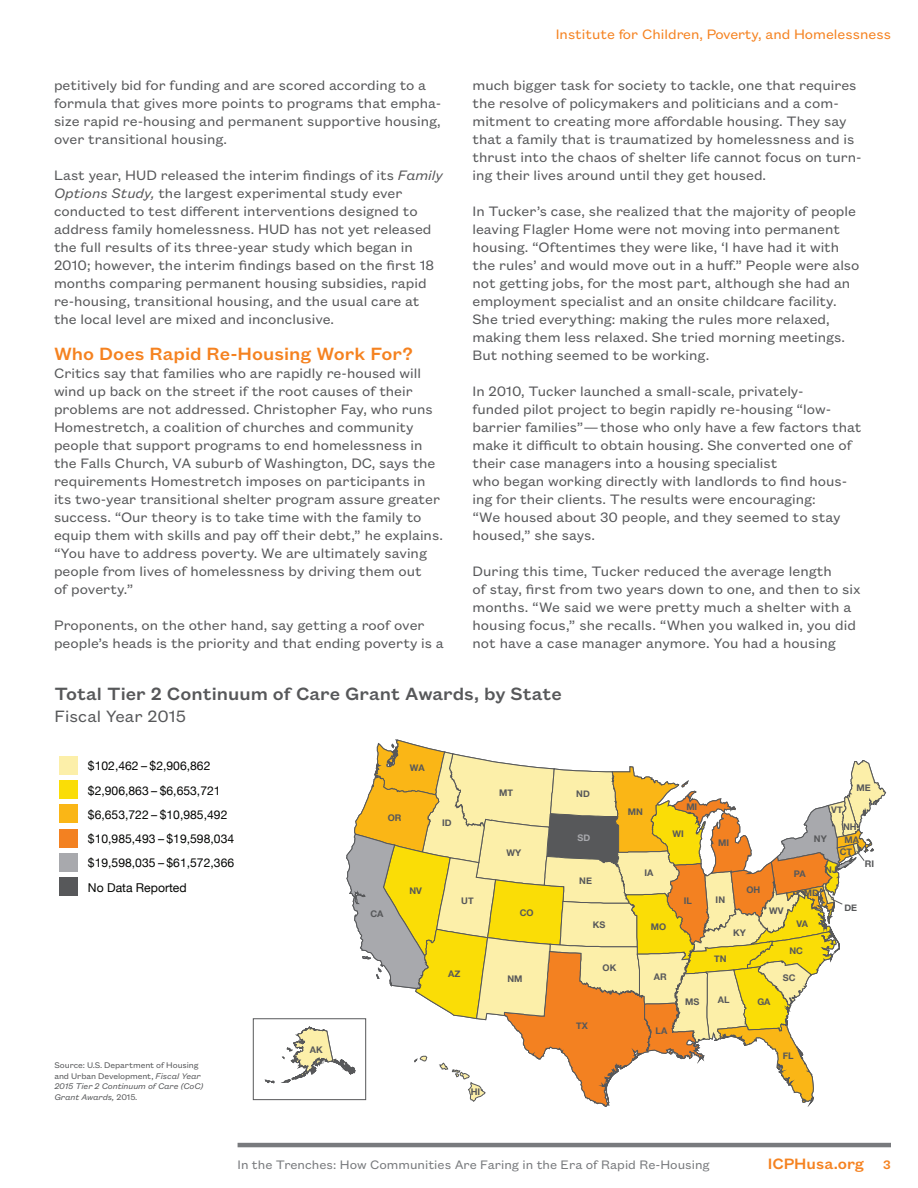
<style>
.page{position:relative;width:918px;height:1188px;background:#fff}
.page>*{position:absolute;margin:0;border:0;box-sizing:border-box;transform-origin:0 0}
.t1{font:500 19.5px "Founders Grotesk Text";color:#57585a}
.t2{font:500 19.5px "Founders Grotesk Text";color:#f58220}
.t3{font:18px "Founders Grotesk Text";color:#57585a}
.t4{font:500 16.5px "Founders Grotesk Text";color:#f58220}
.t5{font:15px/18px "Founders Grotesk Text";color:#57585a}
.t6{font:15px "Founders Grotesk Text";color:#f58220}
.t7{font:13.5px "Founders Grotesk Text";color:#787a7d}
.t8{font:500 13.5px "Founders Grotesk Text";color:#f58220}
.t9{font:12.15px/24.3px "Helvetica Neue";color:#040503}
.t10{font:700 9.15px/12.1px "Helvetica Neue";color:#57585a}
.t11{font:700 9.15px "Helvetica Neue";color:#a8a9ad}
.t12{font:9px/10.5px "Founders Grotesk Text";letter-spacing:-.01em;color:#57585a}
.s1{font-style:italic}
</style>
<div class="page">
<hr style="left:238px;top:1143px;width:653px;height:4px;background:#787a7d">
<svg style="left:265px;top:740px;width:621px;height:367px"></svg>
<div style="left:253px;top:1018px;width:113px;height:82px;border:1px solid #57585a"></div>
<div style="left:59px;top:756px;width:18px;height:18px;background:#fcefa9"></div>
<div style="left:59px;top:780px;width:18px;height:19px;background:#fadd06"></div>
<div style="left:59px;top:805px;width:18px;height:18px;background:#fab616"></div>
<div style="left:59px;top:829px;width:18px;height:18px;background:#f38121"></div>
<div style="left:59px;top:853px;width:18px;height:19px;background:#a8a9ad"></div>
<div style="left:59px;top:878px;width:18px;height:18px;background:#57585a"></div>
<p class="t6" style="left:556px;top:24px;width:337px">Institute for Children, Poverty, and Homelessness</p>
<p class="t5" style="left:54px;top:75px;width:389px">petitively bid for funding and are scored according to a formula that gives more points to programs that empha&shy;size rapid re-housing and permanent supportive housing, over transitional housing.</p>
<p class="t5" style="left:54px;top:165px;width:390px">Last year, HUD released the interim findings of its <span class="s1">Family Options Study,</span> the largest experimental study ever conducted to test different interventions designed to address family homelessness. HUD has not yet released the full results of its three-year study which began in 2010; however, the interim findings based on the first 18 months comparing permanent housing subsidies, rapid re-housing, transitional housing, and the usual care at the local level are mixed and inconclusive.</p>
<h1 class="t2" style="left:54px;top:340px;width:361px">Who Does Rapid Re-Housing Work For?</h1>
<p class="t5" style="left:54px;top:363px;width:390px">Critics say that families who are rapidly re-housed will wind up back on the street if the root causes of their problems are not addressed. Christopher Fay, who runs Homestretch, a coalition of churches and community people that support programs to end homelessness in the Falls Church, VA suburb of Washington, DC, says the requirements Homestretch imposes on participants in its two-year transitional shelter program assure greater success. “Our theory is to take time with the family to equip them with skills and pay off their debt,” he explains. “You have to address poverty. We are ultimately saving people from lives of homelessness by driving them out<br>of poverty.”</p>
<p class="t5" style="left:54px;top:615px;width:391px">Proponents, on the other hand, say getting a roof over people’s heads is the priority and that ending poverty is a</p>
<p class="t5" style="left:472px;top:75px;width:391px">much bigger task for society to tackle, one that requires the resolve of policymakers and politicians and a com&shy;mitment to creating more affordable housing. They say that a family that is traumatized by homelessness and is thrust into the chaos of shelter life cannot focus on turn&shy;ing their lives around until they get housed.</p>
<p class="t5" style="left:472px;top:201px;width:389px">In Tucker’s case, she realized that the majority of people leaving Flagler Home were not moving into permanent housing. “Oftentimes they were like, ‘I have had it with the rules’ and would move out in a huff.” People were also not getting jobs, for the most part, although she had an employment specialist and an onsite childcare facility.<br>She tried everything: making the rules more relaxed, making them less relaxed. She tried morning meetings.<br>But nothing seemed to be working.</p>
<p class="t5" style="left:472px;top:381px;width:391px">In 2010, Tucker launched a small-scale, privately-<br>funded pilot project to begin rapidly re-housing “low&shy;barrier families”—those who only have a few factors that make it difficult to obtain housing. She converted one of their case managers into a housing specialist<br>who began working directly with landlords to find hous&shy;ing for their clients. The results were encouraging:<br>“We housed about 30 people, and they seemed to stay housed,” she says.</p>
<p class="t5" style="left:472px;top:561px;width:390px">During this time, Tucker reduced the average length<br>of stay, first from two years down to one, and then to six months. “We said we were pretty much a shelter with a housing focus,” she recalls. “When you walked in, you did not have a case manager anymore. You had a housing</p>
<h1 class="t1" style="left:54px;top:680px;width:509px">Total Tier 2 Continuum of Care Grant Awards, by State</h1>
<p class="t3" style="left:54px;top:704px;width:133px">Fiscal Year 2015</p>
<p class="t9" style="left:88px;top:753px;width:148px">$102,462 – $2,906,862 $2,906,863 – $6,653,721 $6,653,722 – $10,985,492 $10,985,493 – $19,598,034 $19,598,035 – $61,572,366<br>No Data Reported</p>
<p class="t12" style="left:54px;top:1060px;width:151px">Source: U.S. Department of Housing and Urban Development, <span class="s1">Fiscal Year<br>2015 Tier 2 Continuum of Care (CoC)<br>Grant Awards,</span> 2015.</p>
<p class="t10" style="left:310px;top:1043px;width:14px">AK</p>
<p class="t10" style="left:410px;top:761px;width:16px">WA</p>
<p class="t10" style="left:388px;top:811px;width:15px">OR</p>
<p class="t10" style="left:370px;top:908px;width:15px">CA</p>
<p class="t10" style="left:410px;top:884px;width:14px">NV</p>
<p class="t10" style="left:442px;top:816px;width:11px">ID</p>
<p class="t10" style="left:499px;top:786px;width:15px">MT</p>
<p class="t10" style="left:507px;top:846px;width:16px">WY</p>
<p class="t10" style="left:576px;top:787px;width:15px">ND</p>
<p class="t11" style="left:577px;top:829px;width:14px">SD</p>
<p class="t10" style="left:579px;top:874px;width:14px">NE</p>
<p class="t10" style="left:628px;top:805px;width:17px">MN</p>
<p class="t10" style="left:645px;top:866px;width:10px">IA</p>
<p class="t10" style="left:686px;top:800px;width:13px">MI</p>
<p class="t10" style="left:831px;top:803px;width:13px">VT</p>
<p class="t10" style="left:856px;top:781px;width:16px">ME</p>
<p class="t10" style="left:673px;top:827px;width:13px">WI</p>
<p class="t10" style="left:718px;top:836px;width:13px">MI</p>
<p class="t10" style="left:794px;top:867px;width:13px">PA</p>
<p class="t10" style="left:814px;top:832px;width:14px">NY</p>
<p class="t10" style="left:843px;top:820px;width:15px">NH</p>
<p class="t10" style="left:840px;top:833px;width:21px;text-indent:5px">MA<br>CT</p>
<p class="t10" style="left:825px;top:863px;width:13px">NJ</p>
<p class="t10" style="left:865px;top:857px;width:11px">RI</p>
<p class="t10" style="left:461px;top:894px;width:14px">UT</p>
<p class="t10" style="left:684px;top:894px;width:10px">IL</p>
<p class="t10" style="left:520px;top:906px;width:15px">CO</p>
<p class="t10" style="left:716px;top:893px;width:11px">IN</p>
<p class="t10" style="left:746px;top:883px;width:15px">OH</p>
<p class="t10" style="left:769px;top:904px;width:16px">WV</p>
<p class="t10" style="left:804px;top:886px;width:17px">MD</p>
<p class="t10" style="left:844px;top:901px;width:14px">DE</p>
<p class="t10" style="left:593px;top:918px;width:14px">KS</p>
<p class="t10" style="left:651px;top:920px;width:17px">MO</p>
<p class="t10" style="left:733px;top:926px;width:14px">KY</p>
<p class="t10" style="left:797px;top:917px;width:13px">VA</p>
<p class="t10" style="left:448px;top:967px;width:14px">AZ</p>
<p class="t10" style="left:507px;top:972px;width:17px">NM</p>
<p class="t10" style="left:471px;top:1085px;width:11px">HI</p>
<p class="t10" style="left:603px;top:961px;width:15px">OK</p>
<p class="t10" style="left:576px;top:1019px;width:13px">TX</p>
<p class="t10" style="left:654px;top:970px;width:14px">AR</p>
<p class="t10" style="left:656px;top:1024px;width:13px">LA</p>
<p class="t10" style="left:685px;top:995px;width:16px">MS</p>
<p class="t10" style="left:714px;top:952px;width:14px">TN</p>
<p class="t10" style="left:718px;top:993px;width:13px">AL</p>
<p class="t10" style="left:757px;top:995px;width:15px">GA</p>
<p class="t10" style="left:789px;top:945px;width:15px">NC</p>
<p class="t10" style="left:783px;top:972px;width:14px">SC</p>
<p class="t10" style="left:783px;top:1049px;width:12px">FL</p>
<p class="t7" style="left:238px;top:1155px;width:474px">In the Trenches: How Communities Are Faring in the Era of Rapid Re-Housing</p>
<p class="t4" style="left:768px;top:1152px;width:98px">ICPHusa.org</p>
<p class="t8" style="left:883px;top:1155px;width:9px">3</p>
</div>
